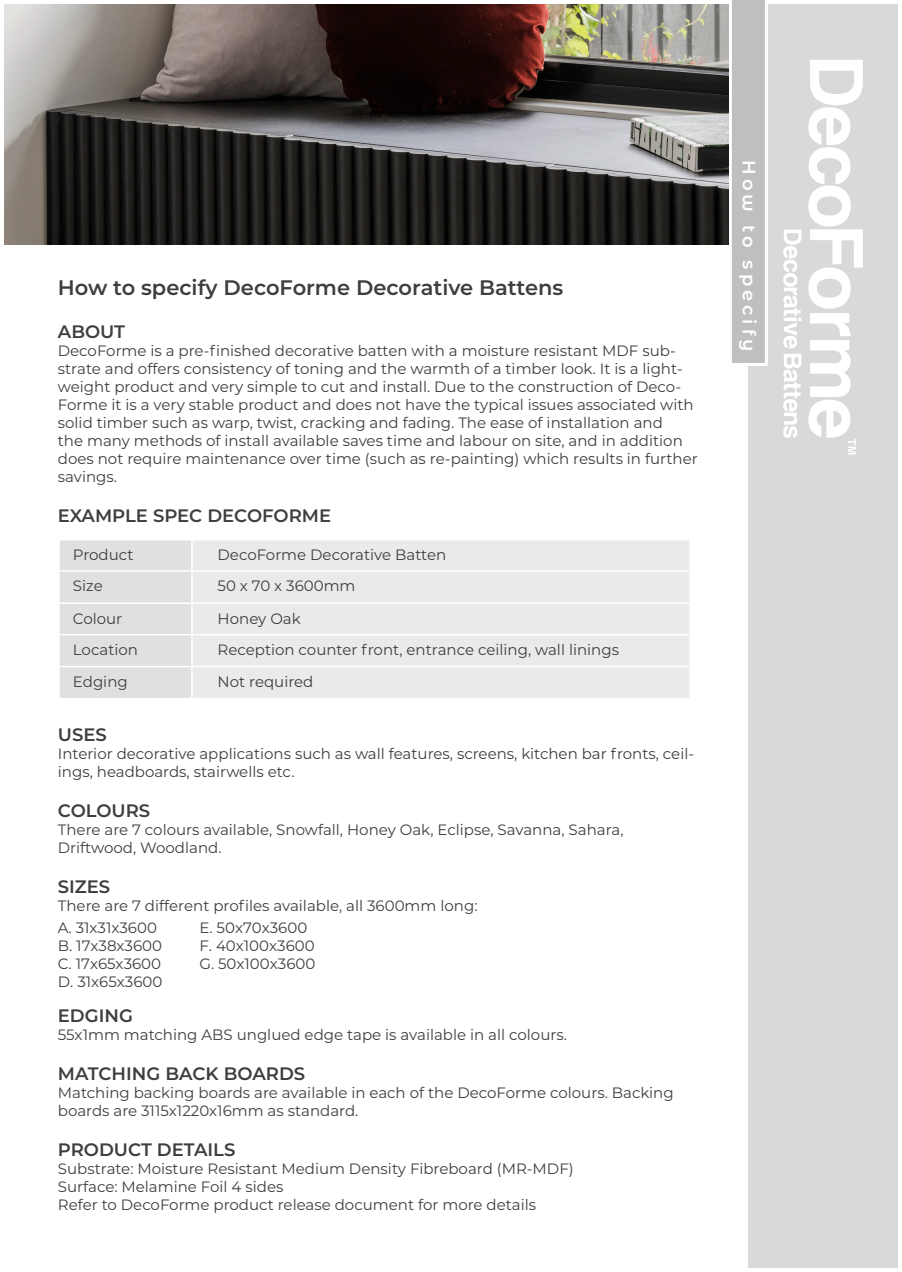
<style>
.page{position:relative;width:902px;height:1272px;background:#fff}
.page>*{position:absolute;margin:0;border:0;box-sizing:border-box;transform-origin:0 0}
.t1{font:600 21px "Montserrat";color:#3e3e3f}
.t2{font:600 18px "Montserrat";color:#3e3e3f}
.t3{font:600 18px "Montserrat Alternates";letter-spacing:.22em;color:#fff}
.t4{font:15px/18px "Montserrat";color:#3e3e3f}
</style>
<div class="page">
<div style="left:748px;top:4px;width:149px;height:1263px;background:#d9d9d9"></div>
<svg style="left:783px;top:229px;width:18px;height:119px"></svg>
<svg style="left:783px;top:354px;width:18px;height:84px"></svg>
<svg style="left:808px;top:60px;width:54px;height:394px"></svg>
<svg style="left:728px;top:0;width:39px;height:366px;background:#c1c1c1"></svg>
<div style="left:60px;top:540px;width:131px;height:157px;background:#dfe0e2"></div>
<div style="left:193px;top:540px;width:496px;height:157px;background:#e9eaeb"></div>
<hr style="left:58px;top:570px;width:134px;height:1px;background:#fff">
<hr style="left:192px;top:570px;width:499px;height:1px;background:#fff">
<hr style="left:58px;top:602px;width:134px;height:2px;background:#fff">
<hr style="left:192px;top:602px;width:499px;height:2px;background:#fff">
<hr style="left:58px;top:634px;width:134px;height:1px;background:#fff">
<hr style="left:192px;top:634px;width:499px;height:1px;background:#fff">
<hr style="left:58px;top:665px;width:134px;height:2px;background:#fff">
<hr style="left:192px;top:665px;width:499px;height:2px;background:#fff">
<img style="left:4px;top:4px;width:724px;height:240px">
<p class="t1" style="left:58px;top:272px;width:507px">How to specify DecoForme Decorative Battens</p>
<p class="t2" style="left:58px;top:319px;width:69px">ABOUT</p>
<p class="t4" style="left:58px;top:341px;width:641px">DecoForme is a pre-finished decorative batten with a moisture resistant MDF sub&shy;strate and offers consistency of toning and the warmth of a timber look. It is a light&shy;weight product and very simple to cut and install. Due to the construction of Deco-Forme it is a very stable product and does not have the typical issues associated with solid timber such as warp, twist, cracking and fading. The ease of installation and<br>the many methods of install available saves time and labour on site, and in addition does not require maintenance over time (such as re-painting) which results in further savings.</p>
<p class="t2" style="left:58px;top:502px;width:275px">EXAMPLE SPEC DECOFORME</p>
<p class="t4" style="left:73px;top:545px;width:62px">Product</p>
<p class="t4" style="left:217px;top:545px;width:230px">DecoForme Decorative Batten</p>
<p class="t4" style="left:73px;top:576px;width:31px">Size</p>
<p class="t4" style="left:217px;top:576px;width:139px">50 x 70 x 3600mm</p>
<p class="t4" style="left:73px;top:609px;width:51px">Colour</p>
<p class="t4" style="left:217px;top:609px;width:85px">Honey Oak</p>
<p class="t4" style="left:73px;top:640px;width:67px">Location</p>
<p class="t4" style="left:217px;top:640px;width:403px">Reception counter front, entrance ceiling, wall linings</p>
<p class="t4" style="left:73px;top:672px;width:56px">Edging</p>
<p class="t4" style="left:217px;top:672px;width:97px">Not required</p>
<p class="t2" style="left:58px;top:722px;width:50px">USES</p>
<p class="t4" style="left:58px;top:744px;width:637px">Interior decorative applications such as wall features, screens, kitchen bar fronts, ceil&shy;ings, headboards, stairwells etc.</p>
<p class="t2" style="left:58px;top:797px;width:94px">COLOURS</p>
<p class="t4" style="left:58px;top:820px;width:567px">There are 7 colours available, Snowfall, Honey Oak, Eclipse, Savanna, Sahara,</p>
<p class="t4" style="left:58px;top:838px;width:165px">Driftwood, Woodland.</p>
<p class="t2" style="left:58px;top:873px;width:54px">SIZES</p>
<p class="t4" style="left:58px;top:895px;width:421px">There are 7 different profiles available, all 3600mm long:</p>
<p class="t4" style="left:58px;top:917px;width:101px">A. 31x31x3600</p>
<p class="t4" style="left:58px;top:935px;width:106px">B. 17x38x3600</p>
<p class="t4" style="left:58px;top:953px;width:105px">C. 17x65x3600</p>
<p class="t4" style="left:58px;top:971px;width:106px">D. 31x65x3600</p>
<p class="t4" style="left:199px;top:917px;width:117px">E. 50x70x3600<br>F. 40x100x3600<br>G. 50x100x3600</p>
<p class="t2" style="left:58px;top:1003px;width:77px">EDGING</p>
<p class="t4" style="left:58px;top:1025px;width:510px">55x1mm matching ABS unglued edge tape is available in all colours.</p>
<p class="t2" style="left:58px;top:1060px;width:249px">MATCHING BACK BOARDS</p>
<p class="t4" style="left:58px;top:1083px;width:617px">Matching backing boards are available in each of the DecoForme colours. Backing boards are 3115x1220x16mm as standard.</p>
<p class="t2" style="left:58px;top:1136px;width:179px">PRODUCT DETAILS</p>
<p class="t4" style="left:58px;top:1158px;width:517px">Substrate: Moisture Resistant Medium Density Fibreboard (MR-MDF)</p>
<p class="t4" style="left:58px;top:1176px;width:227px">Surface: Melamine Foil 4 sides</p>
<p class="t4" style="left:58px;top:1194px;width:480px">Refer to DecoForme product release document for more details</p>
<p class="t3" style="left:761px;top:160px;width:192px;rotate:90deg">How to specify</p>
</div>
